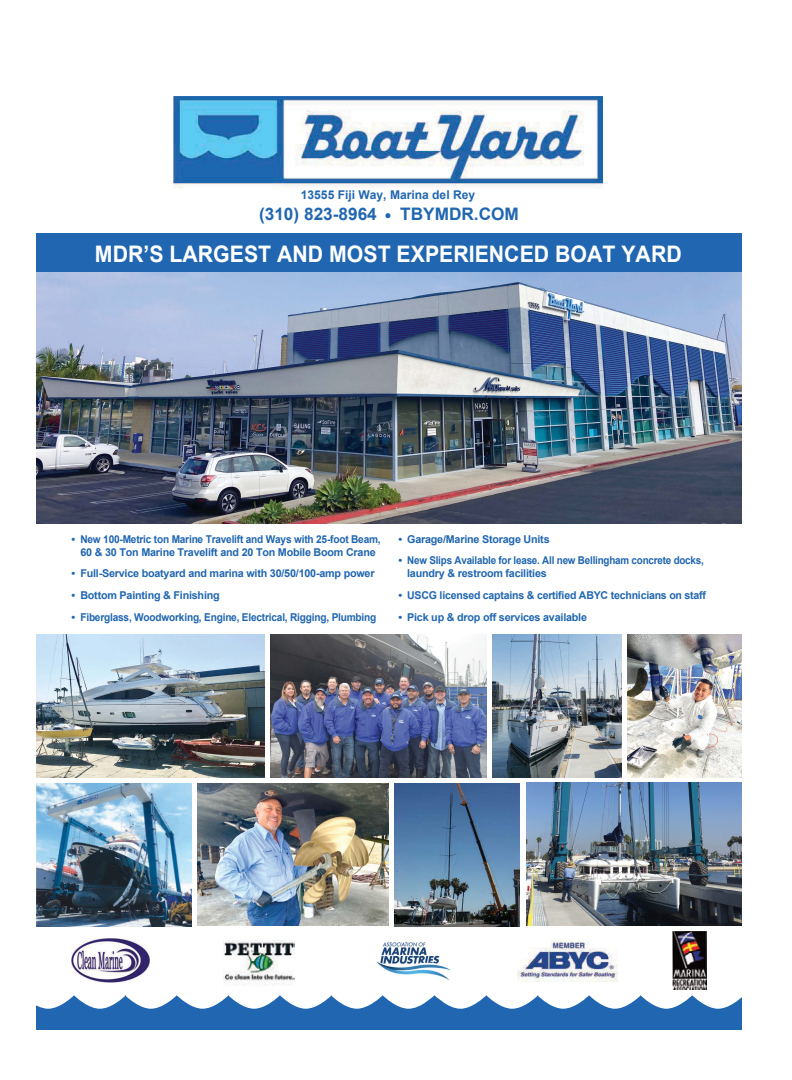
<style>
.page{position:relative;width:792px;height:1080px;background:#fff}
.page>*{position:absolute;margin:0;border:0;box-sizing:border-box;transform-origin:0 0}
.t1{font:700 22.8px "Arial";color:#fff;scale:.93 1}
.t2{font:700 17.2px "Arial";color:#2066b1}
.t3{font:700 12.1px "Arial";color:#2066b1}
.t4{font:700 10.8px/12.9px "Arial";letter-spacing:-.02em;color:#2066b1}
.t5{font:700 10.8px/12.9px "Arial";letter-spacing:-.02em;color:#2066b1;scale:.94 1}
</style>
<div class="page">
<img style="left:36px;top:272px;width:706px;height:251px">
<img style="left:174px;top:96px;width:428px;height:93px">
<div style="left:36px;top:234px;width:706px;height:38px;background:#2066b1"></div>
<img style="left:672px;top:932px;width:35px;height:58px">
<img style="left:224px;top:940px;width:70px;height:45px">
<img style="left:517px;top:940px;width:101px;height:42px">
<img style="left:36px;top:783px;width:155px;height:143px">
<img style="left:526px;top:783px;width:215px;height:143px">
<img style="left:395px;top:783px;width:125px;height:143px">
<svg style="left:36px;top:995px;width:706px;height:35px"></svg>
<img style="left:271px;top:635px;width:215px;height:142px">
<img style="left:36px;top:635px;width:229px;height:142px">
<img style="left:628px;top:634px;width:114px;height:143px">
<img style="left:72px;top:939px;width:78px;height:44px">
<img style="left:376px;top:942px;width:75px;height:38px">
<img style="left:493px;top:634px;width:128px;height:143px">
<img style="left:197px;top:783px;width:192px;height:143px">
<img style="left:723px;top:480px;width:19px;height:43px">
<p class="t3" style="left:301px;top:187px;width:176px">13555 Fiji Way, Marina del Rey</p>
<h2 class="t2" style="left:259px;top:203px;width:261px">(310) 823-8964 • TBYMDR.COM</h2>
<h1 class="t1" style="left:95px;top:239px;width:632px">MDR’S LARGEST AND MOST EXPERIENCED BOAT YARD</h1>
<p class="t5" style="left:80px;top:533px;width:321px">New 100-Metric ton Marine Travelift and Ways with 25-foot Beam,<br>60 &amp; 30 Ton Marine Travelift and 20 Ton Mobile Boom Crane</p>
<p class="t4" style="left:72px;top:568px;width:305px">• Full-Service boatyard and marina with 30/50/100-amp power</p>
<p class="t4" style="left:72px;top:589px;width:150px">• Bottom Painting &amp; Finishing</p>
<p class="t4" style="left:72px;top:611px;width:306px">• Fiberglass, Woodworking, Engine, Electrical, Rigging, Plumbing</p>
<p class="t4" style="left:72px;top:533px;width:5px">•</p>
<p class="t4" style="left:398px;top:533px;width:153px">• Garage/Marine Storage Units</p>
<p class="t4" style="left:407px;top:555px;width:298px;text-indent:-9px">• New Slips Available for lease. All new Bellingham concrete docks, laundry &amp; restroom facilities</p>
<p class="t4" style="left:398px;top:589px;width:309px">• USCG licensed captains &amp; certified ABYC technicians on staff</p>
<p class="t4" style="left:398px;top:611px;width:190px">• Pick up &amp; drop off services available</p>
</div>
